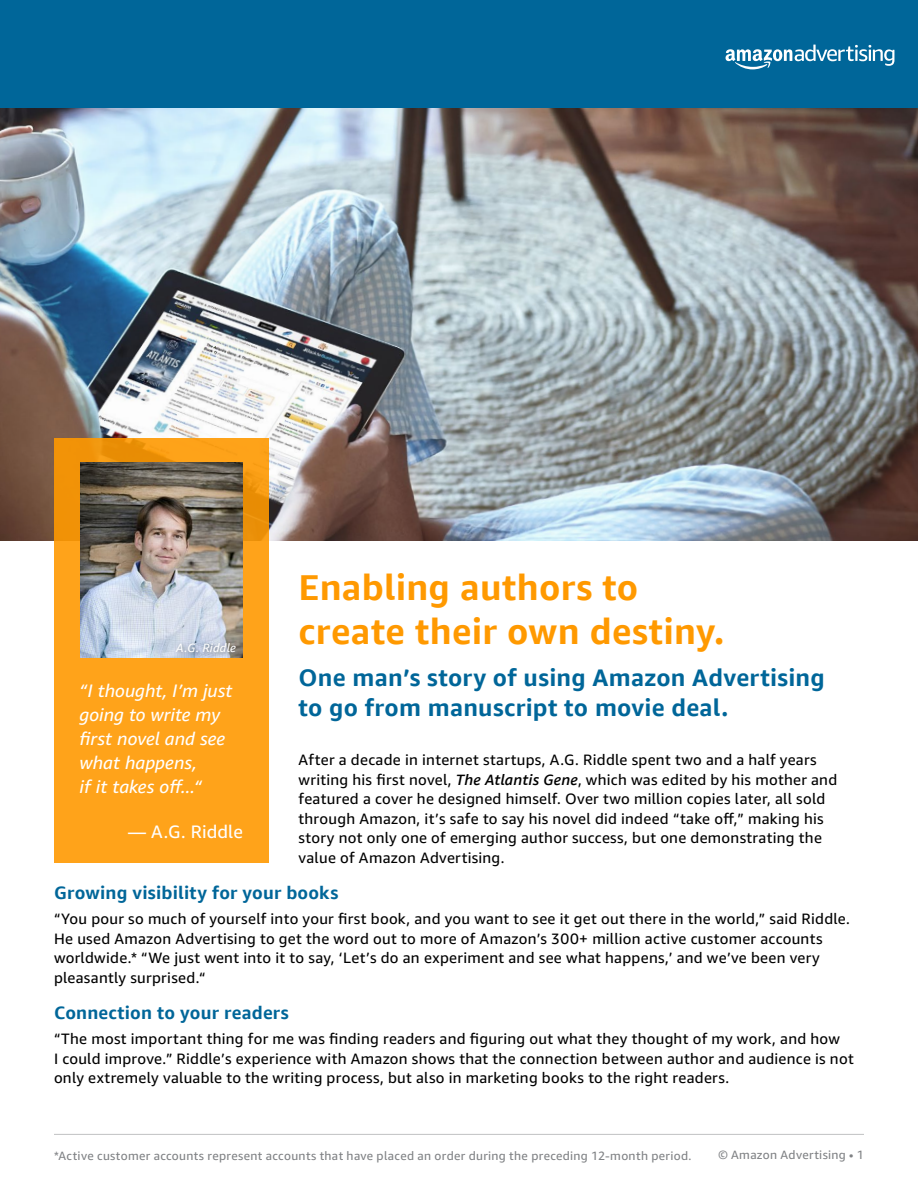
<style>
.page{position:relative;width:918px;height:1188px;background:#fff}
.page>*{position:absolute;margin:0;border:0;box-sizing:border-box;transform-origin:0 0}
.t1{font:700 36px/43.2px "Amazon Ember";letter-spacing:.01em;color:#f90}
.t2{font:700 24px/30px "Amazon Ember";letter-spacing:.01em;color:#069}
.t3{font:italic 18px/24px "Amazon Ember";color:#fff}
.t4{font:700 18px "Amazon Ember";letter-spacing:.01em;color:#069}
.t5{font:18px "Amazon Ember";letter-spacing:.005em;color:#fff}
.t6{font:15px/19.5px "Amazon Ember";letter-spacing:.02em;color:#000}
.t7{font:12px "Amazon Ember";letter-spacing:.03em;color:#808285}
.t8{font:italic 12px "Amazon Ember";letter-spacing:.02em;color:#fff}
.s1{font-weight:500;font-style:italic}
</style>
<div class="page">
<hr style="left:54px;top:1134px;width:810px;height:1px;background:#c0c1c2">
<img style="left:0;top:108px;width:918px;height:432px">
<div style="left:0;top:0;width:918px;height:108px;background:#069"></div>
<svg style="left:726px;top:45px;width:168px;height:24px"></svg>
<svg style="left:54px;top:438px;width:214px;height:424px;background:#fba019"></svg>
<img style="left:80px;top:463px;width:162px;height:194px">
<div style="left:172px;top:640px;width:70px;height:18px;background:#000;opacity:.5"></div>
<h1 class="t1" style="left:298px;top:566px;width:427px">Enabling authors to create their own destiny.</h1>
<h2 class="t2" style="left:298px;top:662px;width:528px">One man’s story of using Amazon Advertising to go from manuscript to movie deal.</h2>
<p class="t6" style="left:298px;top:750px;width:540px">After a decade in internet startups, A.G. Riddle spent two and a half years writing his first novel, <span class="s1">The Atlantis Gene</span>, which was edited by his mother and featured a cover he designed himself. Over two million copies later, all sold through Amazon, it’s safe to say his novel did indeed “take off,” making his story not only one of emerging author success, but one demonstrating the value of Amazon Advertising.</p>
<p class="t4" style="left:54px;top:881px;width:286px">Growing visibility for your books</p>
<p class="t6" style="left:54px;top:909px;width:798px">“You pour so much of yourself into your first book, and you want to see it get out there in the world,” said Riddle.<br>He used Amazon Advertising to get the word out to more of Amazon’s 300+ million active customer accounts worldwide.* “We just went into it to say, ‘Let’s do an experiment and see what happens,’ and we’ve been very pleasantly surprised.“</p>
<p class="t4" style="left:54px;top:1001px;width:236px">Connection to your readers</p>
<p class="t6" style="left:54px;top:1029px;width:801px">“The most important thing for me was finding readers and figuring out what they thought of my work, and how<br>I could improve.” Riddle’s experience with Amazon shows that the connection between author and audience is not only extremely valuable to the writing process, but also in marketing books to the right readers.</p>
<p class="t8" style="left:176px;top:640px;width:61px">A.G. Riddle</p>
<p class="t3" style="left:80px;top:679px;width:155px">“I thought, I’m just going to write my first novel and see what happens,<br>if it takes off...“</p>
<p class="t5" style="left:128px;top:820px;width:116px">— A.G. Riddle</p>
<p class="t7" style="left:54px;top:1148px;width:639px">*Active customer accounts represent accounts that have placed an order during the preceding 12-month period.</p>
<p class="t7" style="left:718px;top:1147px;width:147px">© Amazon Advertising • 1</p>
</div>
